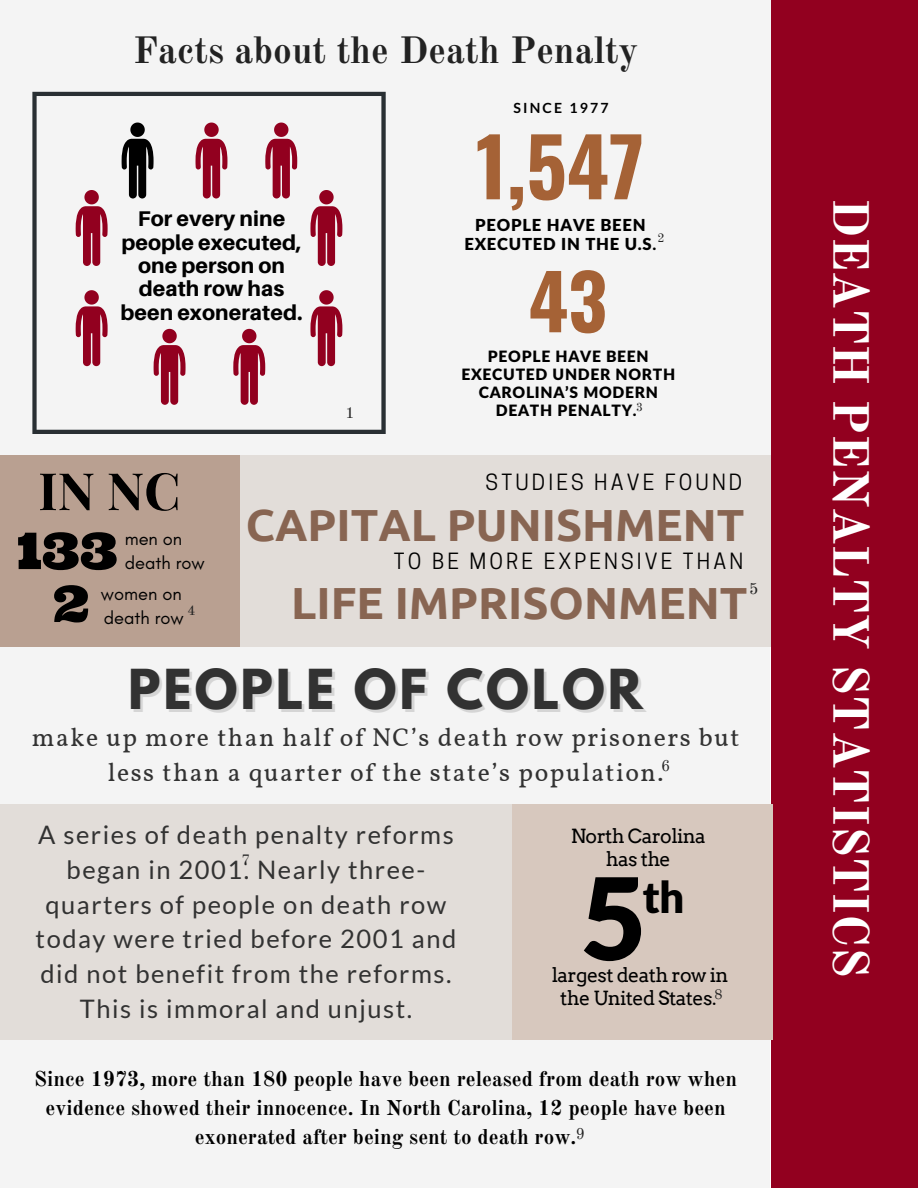
<style>
.page{position:relative;width:918px;height:1188px;background:#fff}
.page>*{position:absolute;margin:0;border:0;box-sizing:border-box;transform-origin:0 0}
.t1{font:900 113.85px "Lato Latin";color:#000}
.t2{font:700 80.25px "Oswald";color:#a56236}
.t3{font:700 75.6px "Oswald";color:#a56236}
.t4{font:700 51.6px "Playfair Display";color:#000}
.t5{font:50.55px "Ultra";color:#000}
.t6{font:700 49.8px "Old Standard";color:#fff}
.t7{font:700 48.75px "League Spartan";letter-spacing:.06em;color:#323232}
.t8{font:700 45px "Ubuntu";color:#886552}
.t9{font:900 43.65px "Lato Latin";color:#000}
.t10{font:700 37.35px "Old Standard";color:#222}
.t11{font:25.65px/34.8px "Vollkorn";letter-spacing:.06em;color:#323232;text-align:center}
.t12{font:25.5px/34.7px "Lato";letter-spacing:.06em;color:#323232;text-align:center}
.t13{font:800 21.3px/23.4px "Aileron";letter-spacing:.005em;color:#000;text-align:center}
.t14{font:700 21px/29.2px "Old Standard";color:#000;text-align:center}
.t15{font:21px "Cooper Hewitt";letter-spacing:.15em;color:#000}
.t16{font:19.5px/23.7px "Arvo";letter-spacing:-.03em;color:#000;text-align:center}
.t17{font:18.3px/24.5px "Glacial Indifference";color:#000}
.t18{font:900 16.5px/19px "Lato Latin";letter-spacing:.045em;color:#000;text-align:center}
.t19{font:15.9px "Old Standard";color:#222}
.t20{font:900 15.6px/18px "Lato Latin";letter-spacing:.045em;color:#000;text-align:center}
.t21{font:15.3px "Old Standard";color:#222}
.t22{font:700 14.1px "Lato";letter-spacing:.155em;color:#000}
.t23{font:13.95px "Old Standard";color:#222}
.t24{font:12.3px "Old Standard";color:#222}
.s1{font-weight:800}
</style>
<div class="page">
<div style="left:0;top:0;width:771px;height:455px;background:#f4f4f4"></div>
<div style="left:240px;top:456px;width:546px;height:191px;background:#e2ddd9"></div>
<div style="left:771px;top:0;width:147px;height:1188px;background:#92001f"></div>
<svg style="left:32px;top:92px;width:354px;height:342px"></svg>
<svg style="left:310px;top:289px;width:32px;height:77px"></svg>
<svg style="left:233px;top:327px;width:32px;height:78px"></svg>
<svg style="left:122px;top:121px;width:32px;height:78px"></svg>
<svg style="left:310px;top:189px;width:32px;height:77px"></svg>
<svg style="left:265px;top:121px;width:32px;height:78px"></svg>
<svg style="left:196px;top:121px;width:31px;height:78px"></svg>
<svg style="left:154px;top:327px;width:32px;height:78px"></svg>
<svg style="left:76px;top:289px;width:32px;height:77px"></svg>
<svg style="left:76px;top:189px;width:32px;height:77px"></svg>
<div style="left:0;top:455px;width:239px;height:191px;background:#b9a091"></div>
<div style="left:0;top:647px;width:770px;height:158px;background:#f4f4f4"></div>
<div style="left:0;top:1030px;width:769px;height:158px;background:#f4f4f4"></div>
<div style="left:512px;top:805px;width:261px;height:235px;background:#d7c8be"></div>
<div style="left:0;top:805px;width:512px;height:235px;background:#e2ddd9"></div>
<h3 class="t10" style="left:133px;top:27px;width:507px">Facts about the Death Penalty</h3>
<p class="t13" style="left:120px;top:207px;width:184px">For every nine people executed, one person on death row has been exonerated.</p>
<p class="t19" style="left:346px;top:402px;width:11px">1</p>
<p class="t22" style="left:514px;top:99px;width:97px">SINCE 1977</p>
<h2 class="t2" style="left:476px;top:104px;width:170px">1,547</h2>
<p class="t18" style="left:464px;top:216px;width:194px">PEOPLE HAVE BEEN<br>EXECUTED IN THE U.S<span class="s1">.</span></p>
<p class="t24" style="left:657px;top:230px;width:9px">2</p>
<h3 class="t3" style="left:529px;top:242px;width:80px">43</h3>
<p class="t20" style="left:461px;top:349px;width:216px">PEOPLE HAVE BEEN<br>EXECUTED UNDER NORTH<br>CAROLINA’S MODERN<br>DEATH PENALTY.<sup>3</sup></p>
<h3 class="t4" style="left:38px;top:454px;width:144px">IN NC</h3>
<h3 class="t5" style="left:17px;top:518px;width:102px">133</h3>
<p class="t17" style="left:125px;top:526px;width:82px">men on death row</p>
<h3 class="t5" style="left:53px;top:571px;width:37px">2</h3>
<p class="t17" style="left:101px;top:581px;width:84px">women on death row</p>
<p class="t23" style="left:188px;top:602px;width:10px">4</p>
<p class="t15" style="left:486px;top:475px;width:258px">STUDIES HAVE FOUND</p>
<h3 class="t8" style="left:246px;top:499px;width:500px">CAPITAL PUNISHMENT</h3>
<p class="t15" style="left:394px;top:553px;width:351px">TO BE MORE EXPENSIVE THAN</p>
<h3 class="t8" style="left:291px;top:577px;width:458px">LIFE IMPRISONMENT</h3>
<p class="t19" style="left:749px;top:579px;width:11px">5</p>
<h3 class="t7" style="left:128px;top:665px;width:516px">PEOPLE OF COLOR</h3>
<p class="t11" style="left:32px;top:722px;width:709px">make up more than half of NC’s death row prisoners but less than a quarter of the state’s population.</p>
<p class="t19" style="left:661px;top:756px;width:11px">6</p>
<p class="t12" style="left:36px;top:817px;width:422px">A series of death penalty reforms began in 2001. Nearly three&shy;quarters of people on death row today were tried before 2001 and did not benefit from the reforms.<br>This is immoral and unjust.</p>
<p class="t21" style="left:242px;top:851px;width:10px">7</p>
<p class="t16" style="left:571px;top:824px;width:137px">North Carolina has the</p>
<h1 class="t1" style="left:580px;top:869px;width:68px">5</h1>
<h3 class="t9" style="left:643px;top:878px;width:43px">th</h3>
<p class="t16" style="left:552px;top:963px;width:178px">largest death row in the United States.<sup>8</sup></p>
<p class="t14" style="left:34px;top:1064px;width:704px">Since 1973, more than 180 people have been released from death row when evidence showed their innocence. In North Carolina, 12 people have been exonerated after being sent to death row.<sup>9</sup></p>
<h3 class="t6" style="left:881px;top:198px;width:782px;rotate:90deg">DEATH PENALTY STATISTICS</h3>
</div>
